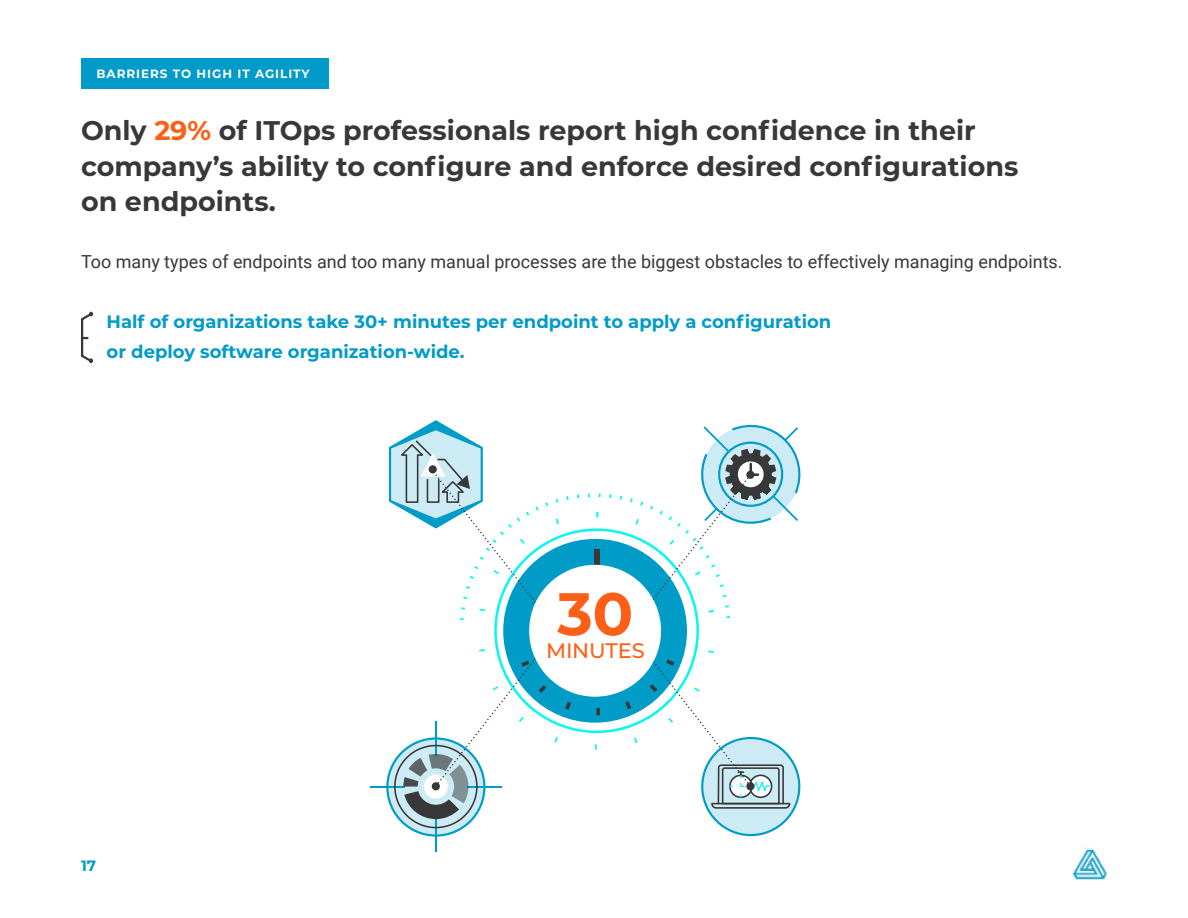
<style>
.page{position:relative;width:1188px;height:918px;background:#fff}
.page>*{position:absolute;margin:0;border:0;box-sizing:border-box;transform-origin:0 0}
.t1{font:700 60px "Montserrat";color:#fd5f17}
.t2{font:700 27px/35.4px "Montserrat";color:#383838}
.t3{font:500 21px "Montserrat";letter-spacing:-.01em;color:#fd5f17}
.t4{font:18px "Roboto";color:#383838}
.t5{font:700 18px/30px "Montserrat";color:#009bc8}
.t6{font:700 15px "Montserrat";color:#009bc8}
.t7{font:700 12px "Montserrat";letter-spacing:.08em;color:#fff}
.s1{color:#fd5f17}
</style>
<div class="page">
<img style="left:1072px;top:848px;width:35px;height:32px">
<div style="left:81px;top:58px;width:247px;height:31px;background:#009bc9"></div>
<svg style="left:81px;top:311px;width:13px;height:52px"></svg>
<hr style="left:435px;top:818px;width:2px;height:34px;background:#009cc8">
<hr style="left:370px;top:786px;width:35px;height:1px;background:#009cc8">
<svg style="left:386px;top:420px;width:415px;height:417px"></svg>
<div style="left:529px;top:565px;width:132px;height:132px;background:#fff;border-radius:50%"></div>
<p class="t7" style="left:96px;top:65px;width:215px">BARRIERS TO HIGH IT AGILITY</p>
<p class="t2" style="left:81px;top:112px;width:939px">Only <span class="s1">29%</span> of ITOps professionals report high confidence in their company’s ability to configure and enforce desired configurations on endpoints.</p>
<p class="t4" style="left:81px;top:249px;width:983px">Too many types of endpoints and too many manual processes are the biggest obstacles to effectively managing endpoints.</p>
<p class="t5" style="left:107px;top:306px;width:726px">Half of organizations take 30+ minutes per endpoint to apply a configuration or deploy software organization-wide.</p>
<h1 class="t1" style="left:557px;top:571px;width:77px">30</h1>
<p class="t6" style="left:81px;top:855px;width:17px">17</p>
<p class="t3" style="left:546px;top:636px;width:100px">MINUTES</p>
</div>
